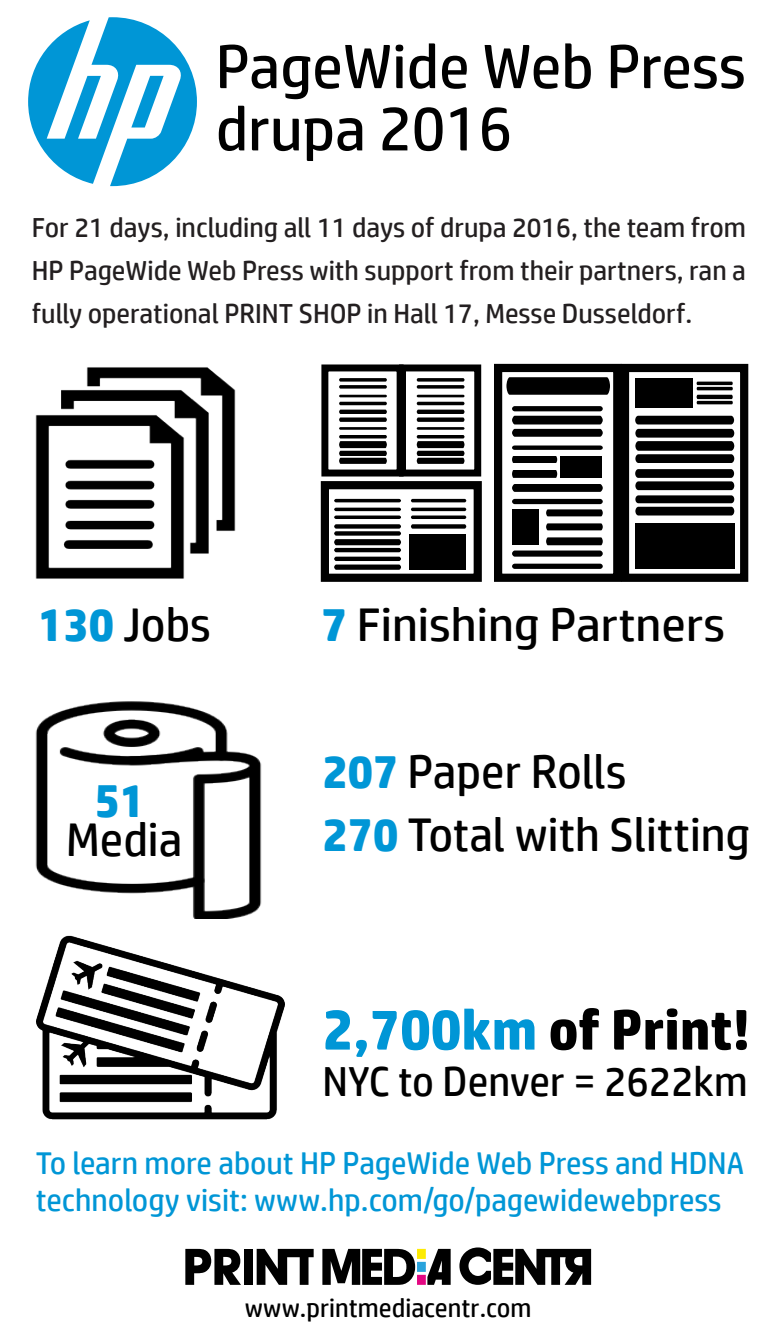
<style>
.page{position:relative;width:777px;height:1340px;background:#fff}
.page>*{position:absolute;margin:0;border:0;box-sizing:border-box;transform-origin:0 0}
.t1{font:62.3px/62.3px "HP Simplified";color:#000}
.t2{font:700 57.05px "HP Simplified";color:#000}
.t3{font:47.25px/63px "HP Simplified";color:#000}
.t4{font:47.25px "HP Simplified";color:#000;scale:1.05 1}
.t5{font:700 47.25px "HP Simplified";color:#0096d6}
.t6{font:42px "HP Simplified";color:#000}
.t7{font:31.5px/37.8px "HP Simplified";color:#0096d6}
.t8{font:27.56px/42.9px "HP Simplified";color:#231f20;text-align:justify}
.t9{font:26.25px "HP Simplified";color:#000}
.s1{font-weight:700;color:#0096d6}
.s2{color:#0096d6}
</style>
<div class="page">
<svg style="left:28px;top:17px;width:169px;height:169px"></svg>
<img style="left:35px;top:701px;width:227px;height:206px">
<img style="left:35px;top:367px;width:201px;height:212px">
<img style="left:37px;top:907px;width:247px;height:213px">
<div style="left:321px;top:364px;width:83px;height:112px;border:7px solid #000"></div>
<svg style="left:339px;top:378px;width:48px;height:4px"></svg>
<hr style="left:339px;top:385px;width:48px;height:3px;background:#000;border-radius:2px">
<hr style="left:339px;top:395px;width:48px;height:2px;background:#000">
<hr style="left:339px;top:402px;width:48px;height:3px;background:#000;border-radius:2px">
<svg style="left:339px;top:410px;width:48px;height:12px"></svg>
<hr style="left:339px;top:427px;width:48px;height:3px;background:#000">
<hr style="left:339px;top:435px;width:48px;height:3px;background:#000;border-radius:2px">
<svg style="left:339px;top:441px;width:48px;height:23px"></svg>
<div style="left:399px;top:364px;width:82px;height:112px;border:7px solid #000"></div>
<svg style="left:417px;top:378px;width:48px;height:4px"></svg>
<hr style="left:417px;top:385px;width:48px;height:3px;background:#000;border-radius:2px">
<hr style="left:417px;top:395px;width:48px;height:2px;background:#000">
<hr style="left:417px;top:402px;width:48px;height:3px;background:#000;border-radius:2px">
<svg style="left:417px;top:410px;width:48px;height:12px"></svg>
<hr style="left:417px;top:427px;width:48px;height:3px;background:#000">
<hr style="left:417px;top:435px;width:48px;height:3px;background:#000;border-radius:2px">
<svg style="left:417px;top:441px;width:48px;height:23px"></svg>
<div style="left:321px;top:481px;width:161px;height:101px;border:8px solid #000"></div>
<svg style="left:334px;top:499px;width:67px;height:3px"></svg>
<svg style="left:334px;top:508px;width:67px;height:11px"></svg>
<svg style="left:334px;top:524px;width:67px;height:4px"></svg>
<div style="left:334px;top:531px;width:67px;height:5px;background:#000;border-radius:2px"></div>
<svg style="left:334px;top:539px;width:67px;height:6px"></svg>
<hr style="left:334px;top:548px;width:67px;height:4px;background:#000;border-radius:2px">
<div style="left:334px;top:556px;width:67px;height:5px;background:#000;border-radius:2px"></div>
<svg style="left:334px;top:564px;width:67px;height:6px"></svg>
<hr style="left:411px;top:499px;width:55px;height:3px;background:#000;border-radius:2px">
<hr style="left:411px;top:508px;width:55px;height:3px;background:#000;border-radius:2px">
<svg style="left:411px;top:515px;width:55px;height:4px"></svg>
<svg style="left:411px;top:524px;width:55px;height:4px"></svg>
<div style="left:409px;top:535px;width:57px;height:35px;background:#000"></div>
<div style="left:494px;top:364px;width:127px;height:218px;border:8px solid #000"></div>
<svg style="left:512px;top:416px;width:91px;height:21px"></svg>
<svg style="left:512px;top:445px;width:91px;height:5px"></svg>
<svg style="left:512px;top:456px;width:45px;height:7px"></svg>
<svg style="left:512px;top:470px;width:45px;height:8px"></svg>
<svg style="left:512px;top:484px;width:91px;height:8px"></svg>
<div style="left:512px;top:499px;width:91px;height:5px;background:#000;border-radius:3px"></div>
<svg style="left:546px;top:509px;width:57px;height:7px"></svg>
<svg style="left:546px;top:523px;width:57px;height:7px"></svg>
<svg style="left:546px;top:537px;width:57px;height:8px"></svg>
<svg style="left:506px;top:377px;width:104px;height:18px;background:#0b0b0b"></svg>
<div style="left:561px;top:456px;width:41px;height:22px;background:#000"></div>
<div style="left:513px;top:509px;width:26px;height:36px;background:#000"></div>
<div style="left:512px;top:550px;width:91px;height:6px;background:#000;border-radius:3px"></div>
<div style="left:512px;top:564px;width:91px;height:5px;background:#000;border-radius:3px"></div>
<div style="left:621px;top:364px;width:127px;height:218px;border:8px solid #000"></div>
<div style="left:635px;top:378px;width:58px;height:30px;background:#000"></div>
<div style="left:512px;top:406px;width:91px;height:5px;background:#000;border-radius:3px"></div>
<svg style="left:635px;top:416px;width:99px;height:47px"></svg>
<svg style="left:697px;top:382px;width:36px;height:22px"></svg>
<svg style="left:635px;top:469px;width:99px;height:46px"></svg>
<div style="left:635px;top:523px;width:100px;height:46px;background:#000"></div>
<svg style="left:459px;top:1247px;width:132px;height:38px"></svg>
<svg style="left:185px;top:1249px;width:56px;height:36px"></svg>
<div style="left:244px;top:1249px;width:9px;height:35px;background:#000"></div>
<svg style="left:257px;top:1249px;width:57px;height:36px"></svg>
<svg style="left:322px;top:1249px;width:129px;height:36px"></svg>
<h1 class="t1" style="left:216px;top:35px;width:532px">PageWide Web Press drupa 2016</h1>
<p class="t8" style="left:32px;top:205px;width:716px">For 21 days, including all 11 days of drupa 2016, the team from HP PageWide Web Press with support from their partners, ran a fully operational PRINT SHOP in Hall 17, Messe Dusseldorf.</p>
<h3 class="t3" style="left:38px;top:593px;width:174px"><span class="s1">130</span> Jobs</h3>
<h3 class="t4" style="left:321px;top:594px;width:387px"><span class="s1">7</span> Finishing Partners</h3>
<h3 class="t5" style="left:94px;top:769px;width:52px">51</h3>
<h3 class="t3" style="left:66px;top:807px;width:118px">Media</h3>
<h3 class="t3" style="left:323px;top:739px;width:429px"><span class="s1">207</span> Paper Rolls<br><span class="s1">270</span> Total with Slitting</h3>
<h2 class="t2" style="left:323px;top:992px;width:429px"><span class="s2">2,700km</span> of Print!</h2>
<h3 class="t6" style="left:323px;top:1053px;width:426px">NYC to Denver = 2622km</h3>
<p class="t7" style="left:36px;top:1143px;width:710px">To learn more about HP PageWide Web Press and HDNA technology visit: www.hp.com/go/pagewidewebpress</p>
<p class="t9" style="left:245px;top:1291px;width:288px">www.printmediacentr.com</p>
</div>
